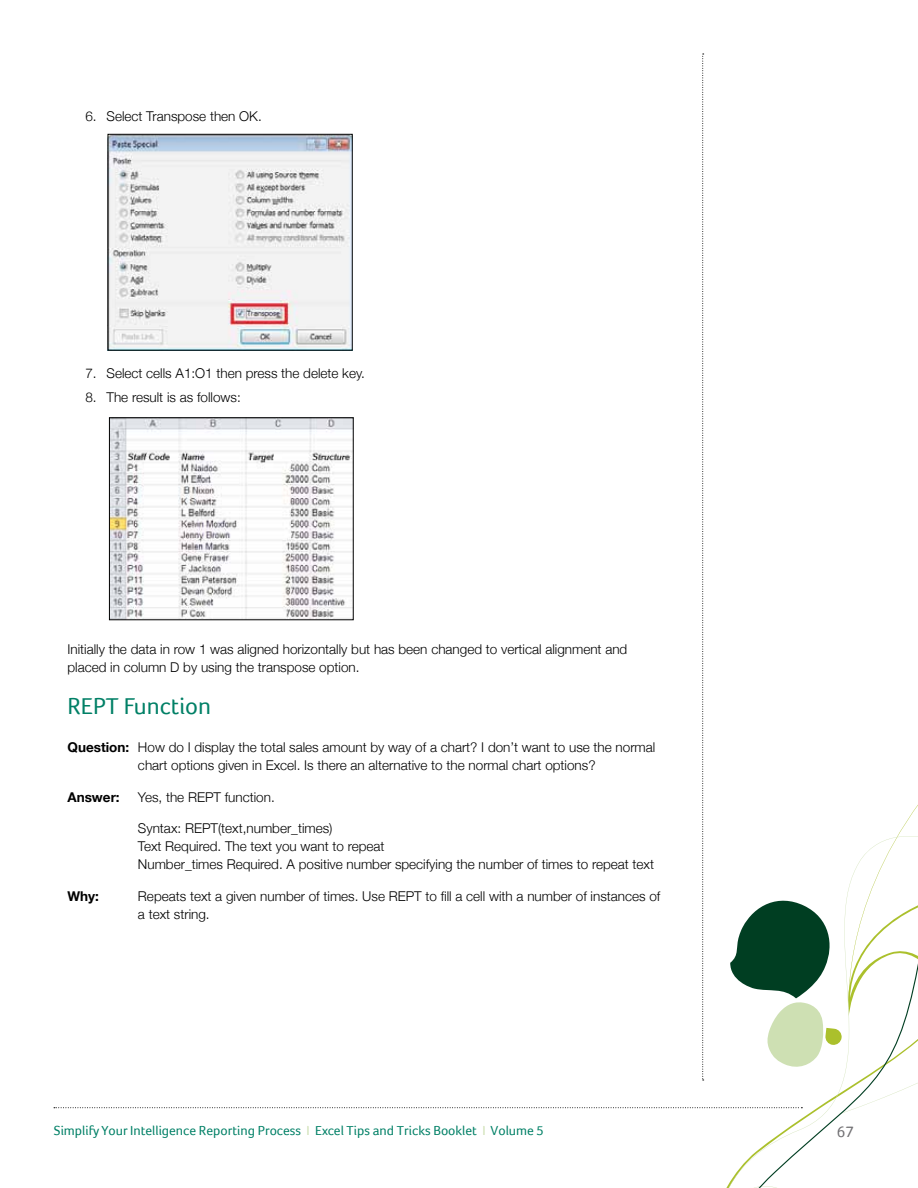
<style>
.page{position:relative;width:918px;height:1188px;background:#fff}
.page>*{position:absolute;margin:0;border:0;box-sizing:border-box;transform-origin:0 0}
.t1{font:24px "Foco";color:#008066}
.t2{font:15.75px "Foco";color:#717073}
.t3{font:300 13.5px/18px "Helvetica Neue";color:#000}
.t4{font:13.5px "Foco";color:#008066}
.t5{font:700 13.5px "Helvetica Neue";color:#000}
.s1{font-weight:700}
.s2{color:#cee0b3}
</style>
<div class="page">
<svg style="left:692px;top:769px;width:226px;height:419px"></svg>
<img style="left:110px;top:136px;width:241px;height:213px">
<div style="left:108px;top:134px;width:245px;height:217px;border:1px solid #000"></div>
<img style="left:111px;top:419px;width:241px;height:199px">
<div style="left:109px;top:417px;width:245px;height:203px;border:1px solid #000"></div>
<p class="t3" style="left:85px;top:107px;width:178px">6. Select Transpose then OK.</p>
<p class="t3" style="left:85px;top:364px;width:281px">7. Select cells A1:O1 then press the delete key.</p>
<p class="t3" style="left:85px;top:388px;width:157px">8. The result is as follows:</p>
<p class="t3" style="left:67px;top:640px;width:561px">Initially the data in row 1 was aligned horizontally but has been changed to vertical alignment and placed in column D by using the transpose option.</p>
<h1 class="t1" style="left:67px;top:692px;width:145px">REPT Function</h1>
<p class="t3" style="left:138px;top:738px;width:519px;text-indent:-70px"><span class="s1">Question:</span> How do I display the total sales amount by way of a chart? I don’t want to use the normal chart options given in Excel. Is there an alternative to the normal chart options?</p>
<p class="t5" style="left:67px;top:789px;width:54px">Answer:</p>
<p class="t3" style="left:138px;top:788px;width:138px">Yes, the REPT function.</p>
<p class="t3" style="left:138px;top:819px;width:518px">Syntax: REPT(text,number_times)<br>Text Required. The text you want to repeat<br>Number_times Required. A positive number specifying the number of times to repeat text</p>
<p class="t5" style="left:67px;top:888px;width:33px">Why:</p>
<p class="t3" style="left:138px;top:887px;width:524px">Repeats text a given number of times. Use REPT to fill a cell with a number of instances of a text string.</p>
<p class="t4" style="left:54px;top:1123px;width:492px">Simplify Your Intelligence Reporting Process <span class="s2">I</span> Excel Tips and Tricks Booklet <span class="s2">I</span> Volume 5</p>
<p class="t2" style="left:837px;top:1122px;width:19px">67</p>
</div>
